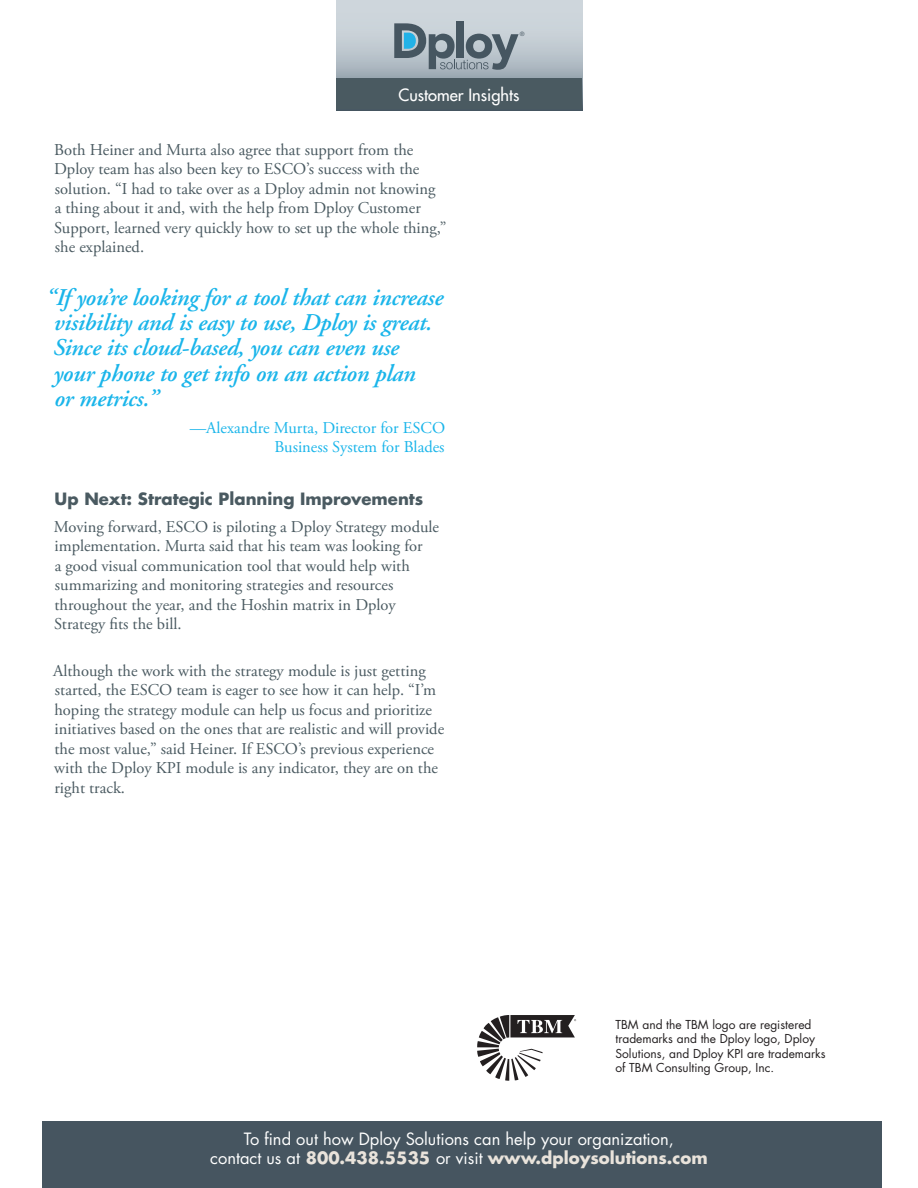
<style>
.page{position:relative;width:918px;height:1188px;background:#fff}
.page>*{position:absolute;margin:0;border:0;box-sizing:border-box;transform-origin:0 0}
.t1{font:italic 600 24px/25.5px "Adobe Garamond";letter-spacing:-.01em;color:#1ab5ea}
.t2{font:16.5px/19.5px "Adobe Garamond Pro";color:#4a5a61}
.t3{font:16.5px/19.5px "Futura";color:#fff;text-align:center}
.t4{font:16.5px/19.5px "Adobe Garamond Pro";color:#1ab5ea;text-align:right}
.t5{font:700 16.5px "Futura";color:#4a5a61}
.t6{font:16.5px "Futura";color:#fff}
.t7{font:12px/14.4px "Futura";color:#231f20}
.t8{font:6.15px "Avenir";color:#465661}
.s1{font-weight:700;color:#e9e3db}
</style>
<div class="page">
<svg style="left:477px;top:1015px;width:99px;height:66px"></svg>
<div style="left:42px;top:1121px;width:839px;height:67px;background:#465560"></div>
<svg style="left:337px;top:0;width:245px;height:111px;background:#bbc5cc"></svg>
<div style="left:336px;top:78px;width:246px;height:31px;background:#4a5a61"></div>
<div style="left:457px;top:21px;width:7px;height:37px;background:#465661"></div>
<svg style="left:394px;top:23px;width:125px;height:47px;background:#8697a1"></svg>
<p class="t8" style="left:520px;top:32px;width:6px">®</p>
<p class="t6" style="left:394px;top:82px;width:132px">Leadership Insights</p>
<p class="t6" style="left:399px;top:86px;width:122px">Customer Insights</p>
<p class="t2" style="left:54px;top:141px;width:394px">Both Heiner and Murta also agree that support from the Dploy team has also been key to ESCO’s success with the solution. “I had to take over as a Dploy admin not knowing<br>a thing about it and, with the help from Dploy Customer Support, learned very quickly how to set up the whole thing,” she explained.</p>
<h1 class="t1" style="left:45px;top:286px;width:399px">“If you’re looking for a tool that can increase visibility and is easy to use, Dploy is great.<br>Since its cloud-based, you can even use<br>your phone to get info on an action plan<br>or metrics.”</h1>
<p class="t4" style="left:190px;top:419px;width:257px">—Alexandre Murta, Director for ESCO<br>Business System for Blades</p>
<p class="t5" style="left:55px;top:492px;width:370px">Up Next: Strategic Planning Improvements</p>
<p class="t2" style="left:54px;top:518px;width:387px">Moving forward, ESCO is piloting a Dploy Strategy module implementation. Murta said that his team was looking for<br>a good visual communication tool that would help with summarizing and monitoring strategies and resources throughout the year, and the Hoshin matrix in Dploy Strategy fits the bill.</p>
<p class="t2" style="left:53px;top:662px;width:393px">Although the work with the strategy module is just getting started, the ESCO team is eager to see how it can help. “I’m hoping the strategy module can help us focus and prioritize initiatives based on the ones that are realistic and will provide the most value,” said Heiner. If ESCO’s previous experience with the Dploy KPI module is any indicator, they are on the right track.</p>
<p class="t7" style="left:616px;top:1018px;width:212px">TBM and the TBM logo are registered trademarks and the Dploy logo, Dploy Solutions, and Dploy KPI are trademarks of TBM Consulting Group, Inc.</p>
<p class="t3" style="left:210px;top:1130px;width:499px">To find out how Dploy Solutions can help your organization,<br>contact us at <span class="s1">800.438.5535</span> or visit <span class="s1">www.dploysolutions.com</span></p>
</div>
